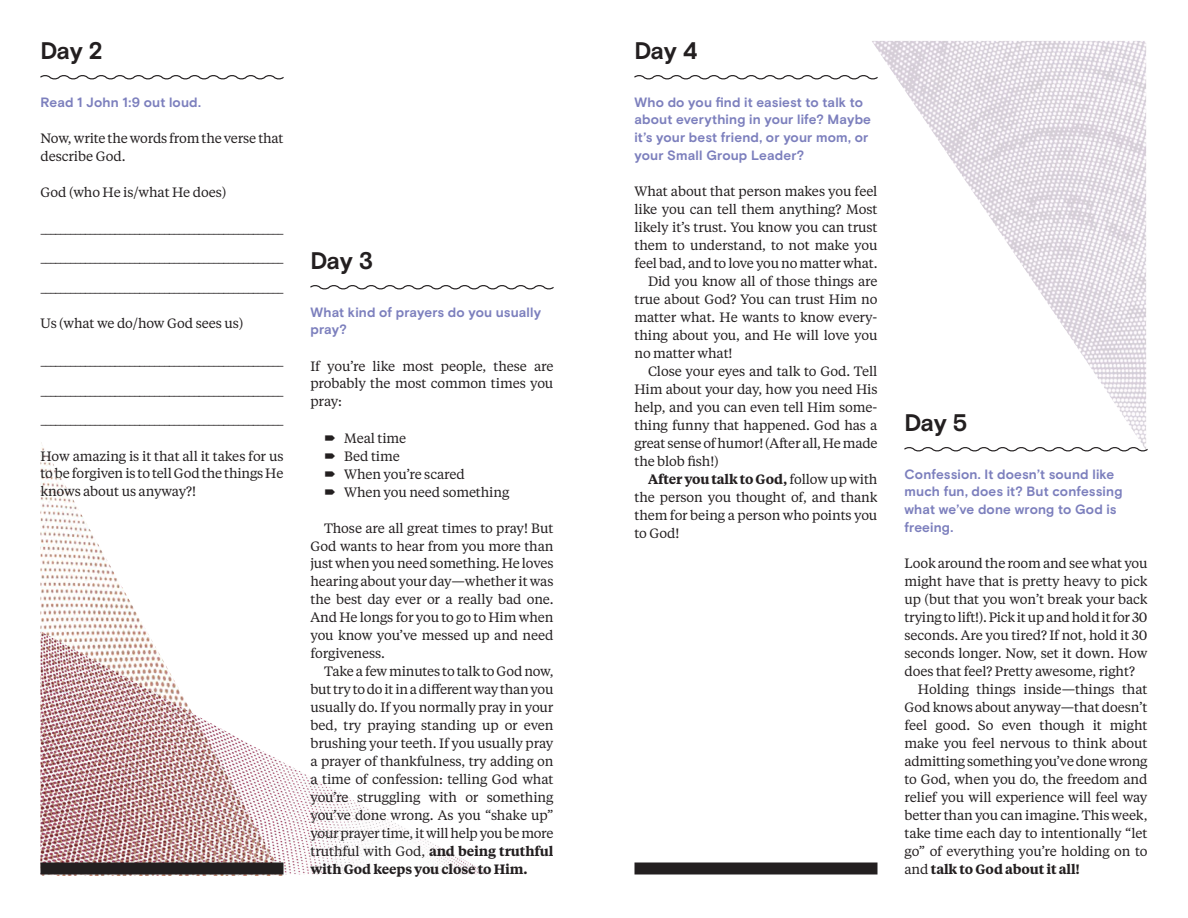
<style>
.page{position:relative;width:1188px;height:918px;background:#fff}
.page>*{position:absolute;margin:0;border:0;box-sizing:border-box;transform-origin:0 0}
.Heading_-_Day{font:700 24px "Basis Grotesque";letter-spacing:-.03em;color:#231f20}
.Body_Copy_-_No_Inden{font:13.5px/18px "Tiempos Text";letter-spacing:-.01em;color:#231f20;text-align:justify}
.Body_Copy{font:13.5px/18px "Tiempos Text";letter-spacing:-.01em;color:#231f20;text-align:justify}
.Intro_Copy{font:700 13.5px/18px "Basis Grotesque";letter-spacing:.01em;color:#7c7fbd}
.s1{font-weight:600}
</style>
<div class="page">
<img style="left:284px;top:763px;width:206px;height:111px">
<img style="left:40px;top:442px;width:244px;height:434px">
<img style="left:872px;top:41px;width:274px;height:404px">
<svg style="left:40px;top:75px;width:244px;height:5px"></svg>
<svg style="left:634px;top:73px;width:245px;height:8px"></svg>
<svg style="left:310px;top:285px;width:244px;height:5px"></svg>
<svg style="left:904px;top:445px;width:244px;height:7px"></svg>
<div style="left:634px;top:862px;width:244px;height:12px;background:#231f20"></div>
<div style="left:40px;top:862px;width:244px;height:12px;background:#231f20"></div>
<p class="Heading_-_Day" style="left:40px;top:36px;width:64px">Day 2</p>
<p class="Intro_Copy" style="left:40px;top:93px;width:162px">Read 1 John 1:9 out loud.</p>
<p class="Body_Copy_-_No_Inden" style="left:40px;top:128px;width:245px">Now, write the words from the verse that describe God.</p>
<p class="Body_Copy_-_No_Inden" style="left:40px;top:182px;width:187px">God (who He is/what He does)</p>
<p class="Body_Copy" style="left:40px;top:218px;width:245px">_________________________________________________</p>
<p class="Body_Copy" style="left:40px;top:248px;width:245px">_________________________________________________</p>
<p class="Body_Copy" style="left:40px;top:278px;width:245px">_________________________________________________</p>
<p class="Body_Copy_-_No_Inden" style="left:40px;top:314px;width:204px">Us (what we do/how God sees us)</p>
<p class="Body_Copy" style="left:40px;top:350px;width:245px">_________________________________________________</p>
<p class="Body_Copy" style="left:40px;top:380px;width:245px">_________________________________________________</p>
<p class="Body_Copy" style="left:40px;top:410px;width:245px">_________________________________________________</p>
<p class="Body_Copy_-_No_Inden" style="left:40px;top:446px;width:244px">How amazing is it that all it takes for us to be forgiven is to tell God the things He knows about us anyway?!</p>
<p class="Heading_-_Day" style="left:310px;top:246px;width:64px">Day 3</p>
<p class="Intro_Copy" style="left:310px;top:303px;width:232px">What kind of prayers do you usually pray?</p>
<p class="Body_Copy_-_No_Inden" style="left:310px;top:356px;width:245px">If you’re like most people, these are probably the most common times you pray:</p>
<p class="Body_Copy_-_No_Inden" style="left:344px;top:428px;width:64px">Meal time</p>
<p class="Body_Copy_-_No_Inden" style="left:344px;top:446px;width:57px">Bed time</p>
<p class="Body_Copy_-_No_Inden" style="left:344px;top:464px;width:122px">When you’re scared</p>
<p class="Body_Copy_-_No_Inden" style="left:344px;top:482px;width:167px">When you need something</p>
<p class="Body_Copy_-_No_Inden" style="left:310px;top:518px;width:245px;text-indent:14px">Those are all great times to pray! But God wants to hear from you more than just when you need something. He loves hearing about your day—whether it was the best day ever or a really bad one.<br>And He longs for you to go to Him when you know you’ve messed up and need forgiveness.</p>
<p class="Body_Copy_-_No_Inden" style="left:310px;top:662px;width:245px;text-indent:14px">Take a few minutes to talk to God now, but try to do it in a different way than you usually do. If you normally pray in your bed, try praying standing up or even brushing your teeth. If you usually pray a prayer of thankfulness, try adding on a time of confession: telling God what you’re struggling with or something you’ve done wrong. As you “shake up” your prayer time, it will help you be more truthful with God, <span class="s1">and being truthful with God keeps you close to Him.</span></p>
<p class="Heading_-_Day" style="left:634px;top:36px;width:64px">Day 4</p>
<p class="Intro_Copy" style="left:634px;top:93px;width:238px">Who do you find it easiest to talk to about everything in your life? Maybe it’s your best friend, or your mom, or your Small Group Leader?</p>
<p class="Body_Copy_-_No_Inden" style="left:634px;top:182px;width:245px">What about that person makes you feel like you can tell them anything? Most likely it’s trust. You know you can trust them to understand, to not make you feel bad, and to love you no matter what.</p>
<p class="Body_Copy" style="left:634px;top:272px;width:245px;text-indent:14px">Did you know all of those things are true about God? You can trust Him no matter what. He wants to know every&shy;thing about you, and He will love you no matter what!</p>
<p class="Body_Copy" style="left:634px;top:362px;width:245px;text-indent:14px">Close your eyes and talk to God. Tell Him about your day, how you need His help, and you can even tell Him some&shy;thing funny that happened. God has a great sense of humor! (After all, He made the blob fish!)</p>
<p class="Body_Copy" style="left:634px;top:470px;width:245px;text-indent:14px"><span class="s1">After you talk to God,</span> follow up with the person you thought of, and thank them for being a person who points you to God!</p>
<p class="Heading_-_Day" style="left:904px;top:408px;width:64px">Day 5</p>
<p class="Intro_Copy" style="left:904px;top:465px;width:219px">Confession. It doesn’t sound like much fun, does it? But confessing what we’ve done wrong to God is freeing.</p>
<p class="Body_Copy_-_No_Inden" style="left:904px;top:554px;width:245px">Look around the room and see what you might have that is pretty heavy to pick up (but that you won’t break your back trying to lift!). Pick it up and hold it for 30 seconds. Are you tired? If not, hold it 30 seconds longer. Now, set it down. How does that feel? Pretty awesome, right?</p>
<p class="Body_Copy" style="left:904px;top:680px;width:245px;text-indent:14px">Holding things inside—things that God knows about anyway—that doesn’t feel good. So even though it might make you feel nervous to think about admitting something you’ve done wrong to God, when you do, the freedom and relief you will experience will feel way better than you can imagine. This week, take time each day to intentionally “let go” of everything you’re holding on to and <span class="s1">talk to God about it all!</span></p>
</div>
